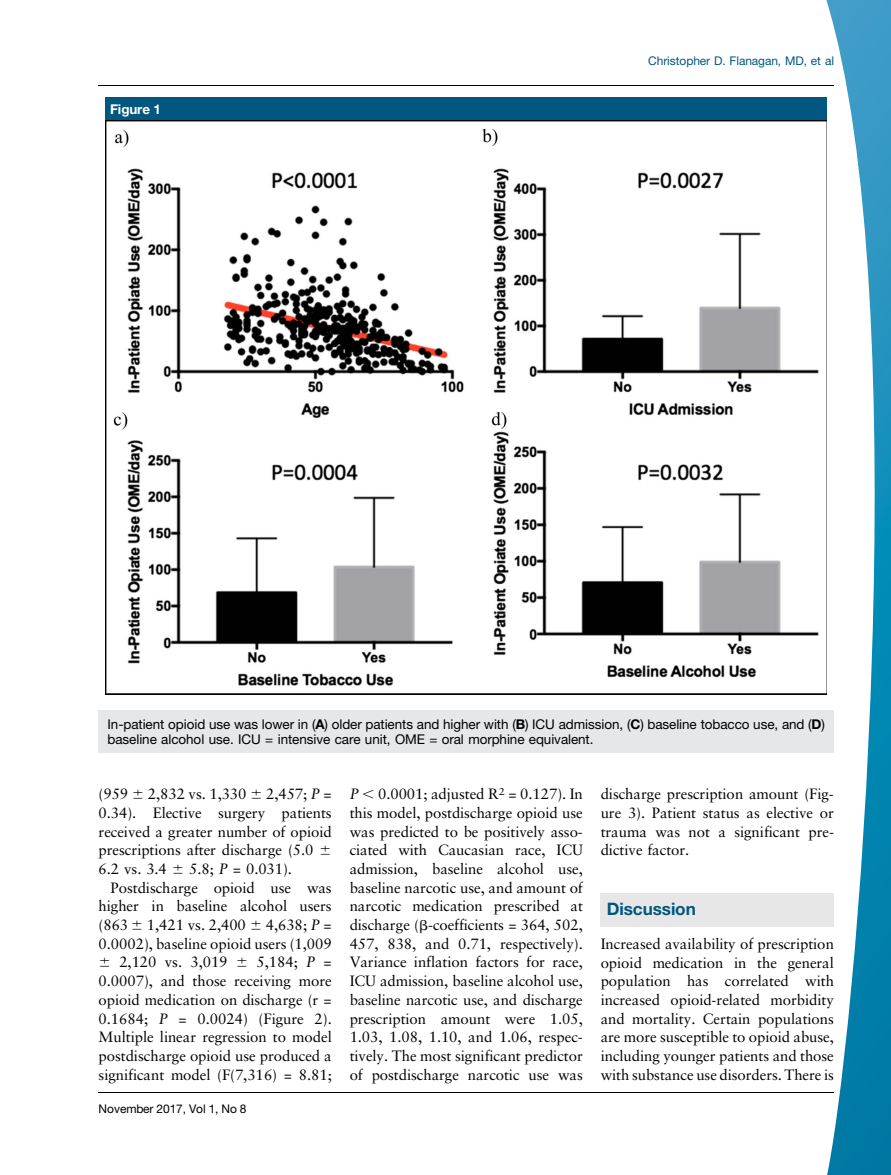
<style>
.page{position:relative;width:891px;height:1175px;background:#fff}
.page>*{position:absolute;margin:0;border:0;box-sizing:border-box;transform-origin:0 0}
.t1{font:17.25px "Adv O Td 1 f 5 cc 91.B";color:#00577f}
.t2{font:15px/18.8px "Adv O Tece 49054";color:#000;text-align:justify}
.t3{font:13.5px/15px "Adv OT7 fe 89 a 09";color:#000}
.t4{font:13.5px "Adv O Td 1 f 5 cc 91.B";color:#fff}
.t5{font:12px "Adv OT7 fe 89 a 09";color:#00577f}
.t6{font:12px "Adv OT7 fe 89 a 09";color:#000}
.s1{font-family:"Adv O Td 1 f 5 cc 91.B"}
.s2{font-family:"Adv PS586 B"}
.s3{font-family:"Adv OT35458 d 10.I"}
.s4{font-family:"Adv PS7 DA6"}
</style>
<div class="page">
<svg style="left:824px;top:0;width:67px;height:1174px"></svg>
<div style="left:601px;top:892px;width:233px;height:34px;background:#e7e7e7"></div>
<div style="left:106px;top:98px;width:721px;height:22px;background:#00577f"></div>
<div style="left:99px;top:710px;width:735px;height:43px;background:#e6e7e8"></div>
<img style="left:106px;top:120px;width:721px;height:574px">
<hr style="left:99px;top:85px;width:735px;height:1px;background:#000">
<hr style="left:99px;top:1092px;width:735px;height:1px;background:#000">
<p class="t4" style="left:110px;top:104px;width:52px">Figure 1</p>
<p class="t5" style="left:648px;top:57px;width:187px">Christopher D. Flanagan, MD, et al</p>
<p class="t3" style="left:108px;top:718px;width:719px">In-patient opioid use was lower in (<span class="s1">A</span>) older patients and higher with (<span class="s1">B</span>) ICU admission, (<span class="s1">C</span>) baseline tobacco use, and (<span class="s1">D</span>) baseline alcohol use. ICU = intensive care unit, OME = oral morphine equivalent.</p>
<p class="t2" style="left:99px;top:786px;width:235px">(959 <span class="s2">6</span> 2,832 vs. 1,330 <span class="s2">6</span> 2,457; <span class="s3">P</span> = 0.34). Elective surgery patients received a greater number of opioid prescriptions after discharge (5.0 <span class="s2">6<br></span>6.2 vs. 3.4 <span class="s2">6</span> 5.8; <span class="s3">P</span> = 0.031).</p>
<p class="t2" style="left:99px;top:879px;width:235px;text-indent:12px">Postdischarge opioid use was higher in baseline alcohol users (863 <span class="s2">6</span> 1,421 vs. 2,400 <span class="s2">6</span> 4,638; <span class="s3">P</span> = 0.0002), baseline opioid users (1,009<br><span class="s2">6</span> 2,120 vs. 3,019 <span class="s2">6</span> 5,184; <span class="s3">P</span> = 0.0007), and those receiving more opioid medication on discharge (r = 0.1684; <span class="s3">P</span> = 0.0024) (Figure 2).<br>Multiple linear regression to model postdischarge opioid use produced a significant model (F(7,316) = 8.81;</p>
<p class="t6" style="left:99px;top:1104px;width:149px">November 2017, Vol 1, No 8</p>
<p class="t2" style="left:350px;top:786px;width:235px"><span class="s3">P</span> <span class="s2">,</span> 0.0001; adjusted R<sup>2</sup> = 0.127). In this model, postdischarge opioid use was predicted to be positively asso&shy;ciated with Caucasian race, ICU admission, baseline alcohol use, baseline narcotic use, and amount of narcotic medication prescribed at discharge (<span class="s4">b</span>-coefficients = 364, 502, 457, 838, and 0.71, respectively).<br>Variance inflation factors for race, ICU admission, baseline alcohol use, baseline narcotic use, and discharge prescription amount were 1.05, 1.03, 1.08, 1.10, and 1.06, respec&shy;tively. The most significant predictor of postdischarge narcotic use was</p>
<p class="t2" style="left:601px;top:786px;width:235px">discharge prescription amount (Fig&shy;ure 3). Patient status as elective or trauma was not a significant pre&shy;dictive factor.</p>
<p class="t1" style="left:607px;top:902px;width:90px">Discussion</p>
<p class="t2" style="left:601px;top:935px;width:235px">Increased availability of prescription opioid medication in the general population has correlated with increased opioid-related morbidity and mortality. Certain populations are more susceptible to opioid abuse, including younger patients and those with substance use disorders. There is</p>
</div>
